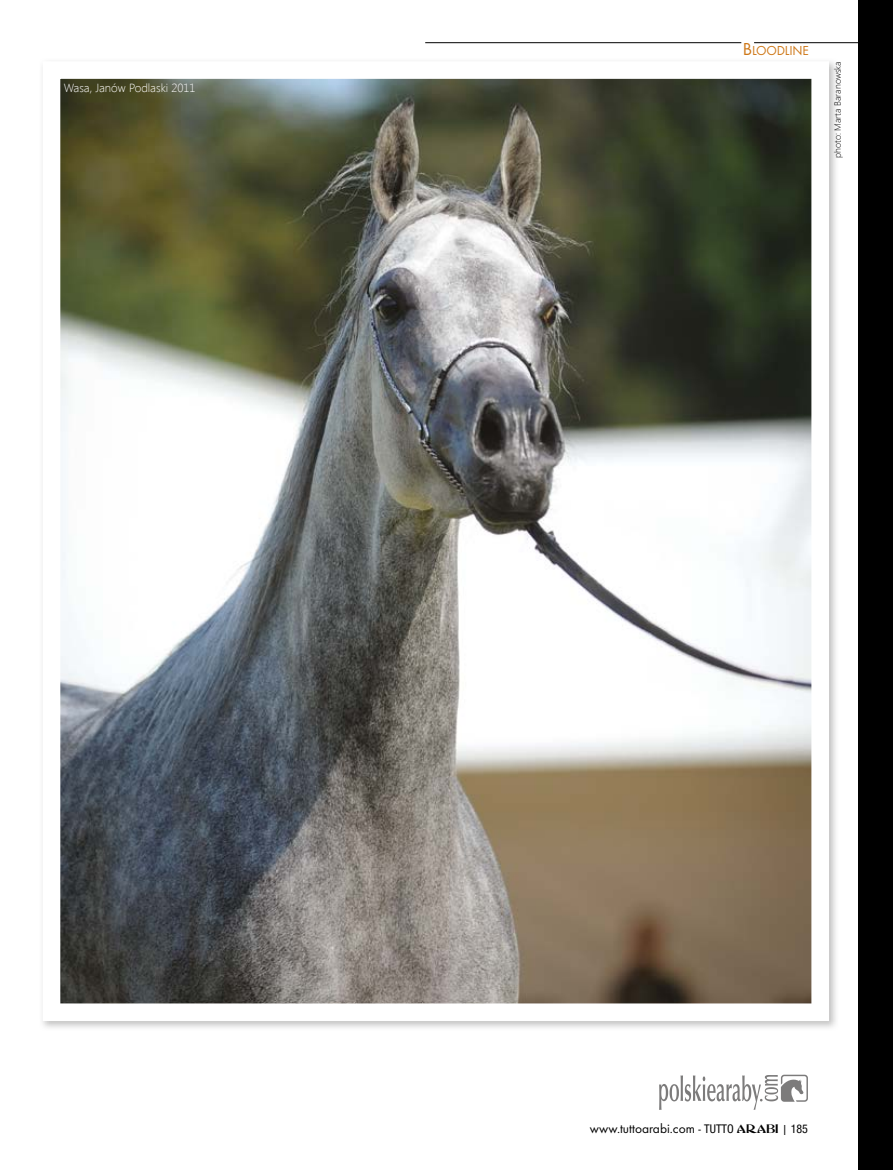
<style>
.page{position:relative;width:893px;height:1170px;background:#fff}
.page>*{position:absolute;margin:0;border:0;box-sizing:border-box;transform-origin:0 0}
.t1{font:13.5px "Futura T";color:#000}
.t2{font:13.5px "Futura T";letter-spacing:-.015em;color:#ce7717}
.t3{font:300 11.7px "Segoe UI";color:#fff}
.t4{font:300 9px "Segoe UI";color:#000}
.s1{font-size:18px}
.s2{font-family:"Helvetica Neue";font-stretch:condensed;font-size:12px}
.s3{font-family:"Abbess";font-size:12px}
.s4{font-size:12px}
</style>
<div class="page">
<hr style="left:754px;top:42px;width:139px;height:1px;background:#000">
<hr style="left:425px;top:42px;width:316px;height:1px;background:#000">
<div style="left:859px;top:0;width:34px;height:1169px;background:#000"></div>
<svg style="left:659px;top:1074px;width:149px;height:35px"></svg>
<img style="left:787px;top:61px;width:49px;height:967px">
<img style="left:60px;top:61px;width:769px;height:959px">
<p class="t3" style="left:64px;top:80px;width:133px">Wasa, Janów Podlaski 2011</p>
<p class="t2" style="left:743px;top:43px;width:67px"><span class="s1">B</span>LOODLINE</p>
<p class="t4" style="left:831px;top:158px;width:98px;rotate:-90deg">photo: Marta Baranowska</p>
<p class="t1" style="left:590px;top:1120px;width:219px">www.tuttoarabi.com - <span class="s2">TUTTO</span> <span class="s3">ARABI</span> <span class="s4">|</span> <span class="s2">185</span></p>
</div>
